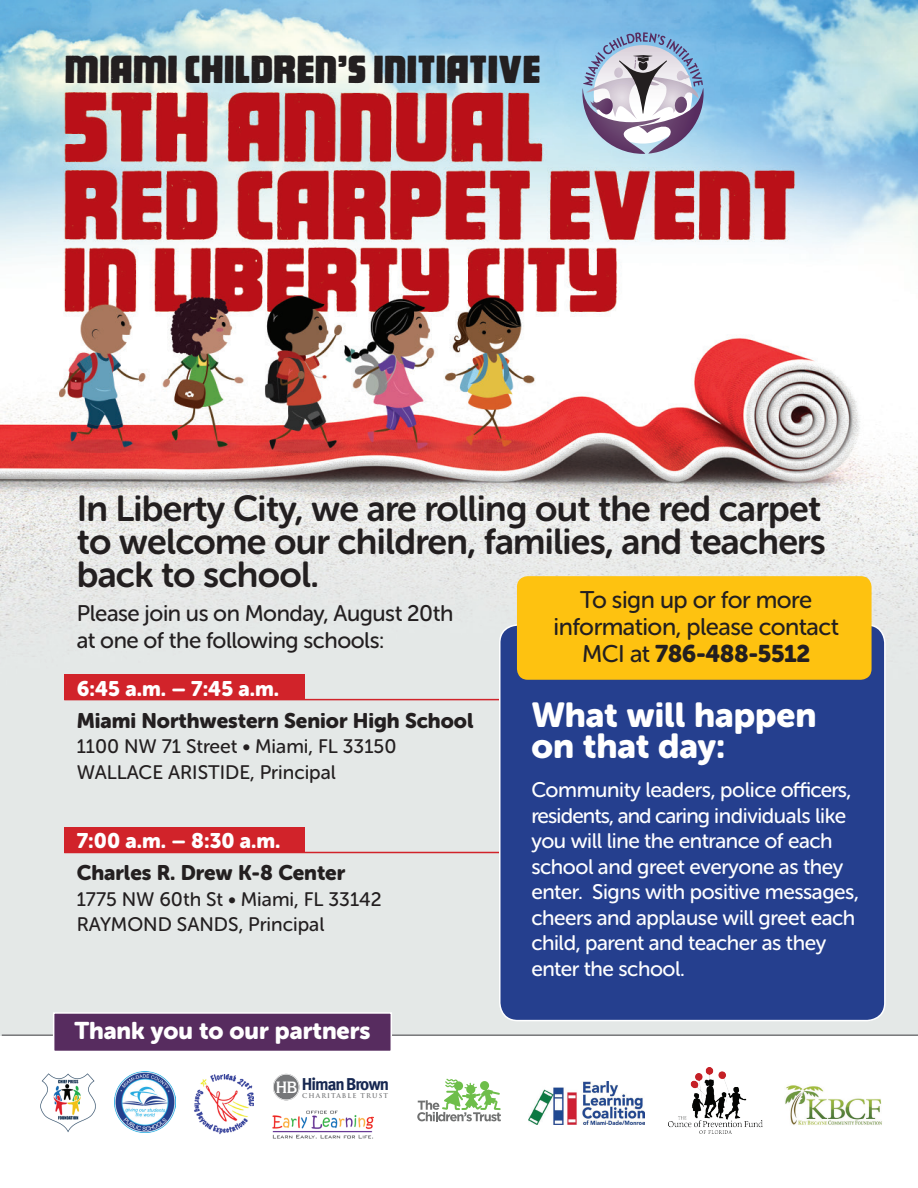
<style>
.page{position:relative;width:918px;height:1188px;background:#fff}
.page>*{position:absolute;margin:0;border:0;box-sizing:border-box;transform-origin:0 0}
.t1{font:39px "Pacifico Pro";letter-spacing:-.03em;color:#231f20}
.t2{font:36px/33px "Museo Sans Rounded 700";letter-spacing:-.02em;color:#231f20}
.t3{font:34.5px/31.5px "Museo Sans Rounded 900";color:#fff}
.t4{font:24px/27px "Museo Sans Rounded 500";letter-spacing:-.02em;color:#231f20;text-align:center}
.t5{font:24px "Museo Sans Rounded 900";color:#fff}
.t6{font:24px "Museo Sans Rounded 900";letter-spacing:-.02em;color:#231f20}
.t7{font:22.5px/27px "Museo Sans Rounded 500";letter-spacing:-.02em;color:#231f20}
.t8{font:21px/25.5px "Museo Sans Rounded 500";letter-spacing:-.02em;color:#fff}
.t9{font:21px "Museo Sans Rounded 900";color:#231f20}
.t10{font:21px "Museo Sans Rounded 900";color:#fff}
.t11{font:19.5px/25.5px "Museo Sans Rounded 500";color:#231f20}
.t12{font:700 17.1px "Meta";letter-spacing:-.06em;color:#162751}
.t13{font:700 16.05px "Korinna";color:#fff;scale:.93 1}
.t14{font:700 6.45px "Trajan";letter-spacing:.16em;color:#767779}
.s1{font-family:"Museo Sans Rounded 500"}
</style>
<div class="page">
<img style="left:0;top:0;width:918px;height:1036px">
<hr style="left:2px;top:1034px;width:916px;height:2px;background:#767779">
<div style="left:53px;top:1012px;width:339px;height:40px;background:#572c5f;border:2px solid #fff"></div>
<svg style="left:273px;top:1074px;width:26px;height:26px"></svg>
<img style="left:115px;top:1071px;width:61px;height:61px">
<img style="left:40px;top:1073px;width:55px;height:59px">
<svg style="left:417px;top:1078px;width:84px;height:43px"></svg>
<img style="left:785px;top:1085px;width:97px;height:40px">
<svg style="left:582px;top:32px;width:122px;height:122px"></svg>
<img style="left:194px;top:1075px;width:59px;height:60px">
<div style="left:64px;top:674px;width:241px;height:26px;background:#d1232a"></div>
<hr style="left:64px;top:699px;width:460px;height:1px;background:#d1232a">
<div style="left:64px;top:827px;width:241px;height:25px;background:#d1232a"></div>
<hr style="left:64px;top:852px;width:460px;height:1px;background:#d1232a">
<div style="left:500px;top:625px;width:385px;height:396px;background:#253f8e;border-radius:18px"></div>
<div style="left:499px;top:624px;width:387px;height:397px;border:2px solid #fff;border-radius:18px"></div>
<div style="left:517px;top:576px;width:355px;height:104px;background:#fec210;border-radius:11px"></div>
<img style="left:669px;top:1067px;width:93px;height:66px">
<img style="left:529px;top:1081px;width:115px;height:43px">
<img style="left:273px;top:1110px;width:101px;height:29px">
<h1 class="t1" style="left:65px;top:47px;width:479px">MIAMI CHILDREN’S INITIATIVE</h1>
<h2 class="t2" style="left:77px;top:492px;width:751px">In Liberty City, we are rolling out the red carpet to welcome our children, families, and teachers back to school.</h2>
<p class="t7" style="left:77px;top:600px;width:378px">Please join us on Monday, August 20th at one of the following schools:</p>
<p class="t4" style="left:554px;top:586px;width:287px">To sign up or for more information, please contact</p>
<p class="t6" style="left:582px;top:640px;width:230px"><span class="s1">MCI at</span> 786-488-5512</p>
<p class="t10" style="left:77px;top:676px;width:204px">6:45 a.m. – 7:45 a.m.</p>
<p class="t9" style="left:77px;top:708px;width:398px">Miami Northwestern Senior High School</p>
<p class="t11" style="left:77px;top:734px;width:321px">1100 NW 71 Street • Miami, FL 33150<br>WALLACE ARISTIDE, Principal</p>
<p class="t10" style="left:77px;top:828px;width:205px">7:00 a.m. – 8:30 a.m.</p>
<p class="t9" style="left:77px;top:861px;width:270px">Charles R. Drew K-8 Center</p>
<p class="t11" style="left:77px;top:886px;width:306px">1775 NW 60th St • Miami, FL 33142<br>RAYMOND SANDS, Principal</p>
<p class="t5" style="left:74px;top:1017px;width:298px">Thank you to our partners</p>
<p class="t12" style="left:302px;top:1074px;width:89px">HimanBrown</p>
<p class="t13" style="left:276px;top:1077px;width:25px">HB</p>
<p class="t14" style="left:302px;top:1091px;width:87px">CHARITABLE TRUST</p>
<h3 class="t3" style="left:531px;top:699px;width:287px">What will happen on that day:</h3>
<p class="t8" style="left:531px;top:777px;width:329px">Community leaders, police officers, residents, and caring individuals like you will line the entrance of each school and greet everyone as they enter. Signs with positive messages, cheers and applause will greet each child, parent and teacher as they enter the school.</p>
</div>
